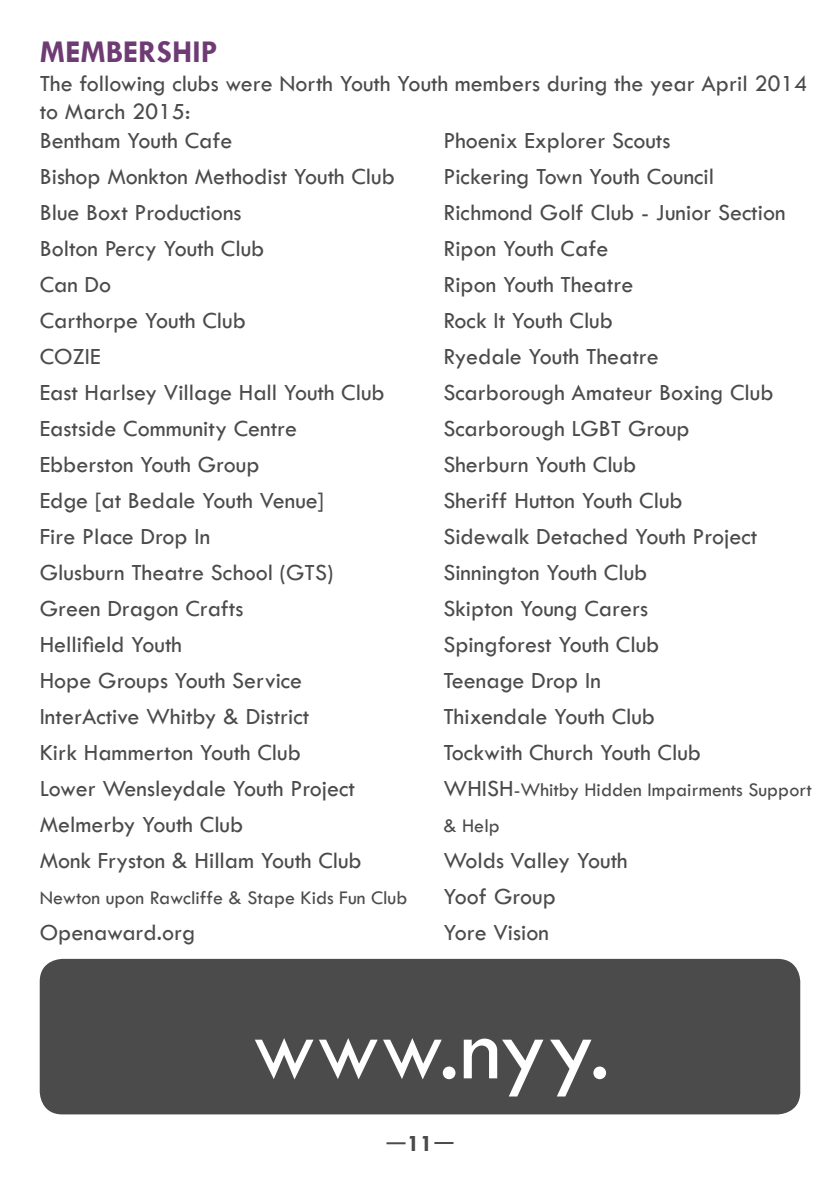
<style>
.page{position:relative;width:840px;height:1191px;background:#fff}
.page>*{position:absolute;margin:0;border:0;box-sizing:border-box;transform-origin:0 0}
.t1{font:96px "Tw Cen";color:#fff}
.t2{font:700 32px "Tw Cen";color:#6f3b74}
.t3{font:24px/36px "Tw Cen";color:#4c4b4b}
.t4{font:700 24px "Tw Cen";color:#4c4b4b}
.t5{font:20px/36px "Tw Cen";color:#4c4b4b}
.s1{font-size:24px}
</style>
<div class="page">
<svg style="left:386px;top:1142px;width:19px;height:2px"></svg>
<svg style="left:434px;top:1142px;width:19px;height:2px"></svg>
<div style="left:40px;top:959px;width:759px;height:155px;background:#4c4b4b;border-radius:23px"></div>
<h2 class="t2" style="left:40px;top:32px;width:179px">MEMBERSHIP</h2>
<p class="t3" style="left:40px;top:68px;width:768px;line-height:28.8px">The following clubs were North Youth Youth members during the year April 2014 to March 2015:</p>
<p class="t3" style="left:40px;top:122px;width:356px">Bentham Youth Cafe<br>Bishop Monkton Methodist Youth Club<br>Blue Boxt Productions<br>Bolton Percy Youth Club<br>Can Do<br>Carthorpe Youth Club<br>COZIE<br>East Harlsey Village Hall Youth Club<br>Eastside Community Centre<br>Ebberston Youth Group<br>Edge [at Bedale Youth Venue]<br>Fire Place Drop In<br>Glusburn Theatre School (GTS)<br>Green Dragon Crafts<br>Hellifield Youth<br>Hope Groups Youth Service<br>InterActive Whitby &amp; District<br>Kirk Hammerton Youth Club<br>Lower Wensleydale Youth Project<br>Melmerby Youth Club<br>Monk Fryston &amp; Hillam Youth Club</p>
<p class="t5" style="left:40px;top:880px;width:369px">Newton upon Rawcliffe &amp; Stape Kids Fun Club</p>
<p class="t3" style="left:40px;top:914px;width:157px">Openaward.org</p>
<p class="t3" style="left:443px;top:122px;width:343px">Phoenix Explorer Scouts<br>Pickering Town Youth Council<br>Richmond Golf Club - Junior Section<br>Ripon Youth Cafe<br>Ripon Youth Theatre<br>Rock It Youth Club<br>Ryedale Youth Theatre<br>Scarborough Amateur Boxing Club<br>Scarborough LGBT Group<br>Sherburn Youth Club<br>Sheriff Hutton Youth Club<br>Sidewalk Detached Youth Project<br>Sinnington Youth Club<br>Skipton Young Carers<br>Spingforest Youth Club<br>Teenage Drop In<br>Thixendale Youth Club<br>Tockwith Church Youth Club</p>
<p class="t5" style="left:443px;top:772px;width:370px"><span class="s1">WHISH</span>-Whitby Hidden Impairments Support &amp; Help</p>
<p class="t3" style="left:443px;top:842px;width:186px">Wolds Valley Youth<br>Yoof Group<br>Yore Vision</p>
<h1 class="t1" style="left:252px;top:990px;width:359px">www.nyy.</h1>
<p class="t4" style="left:407px;top:1129px;width:27px">11</p>
</div>
